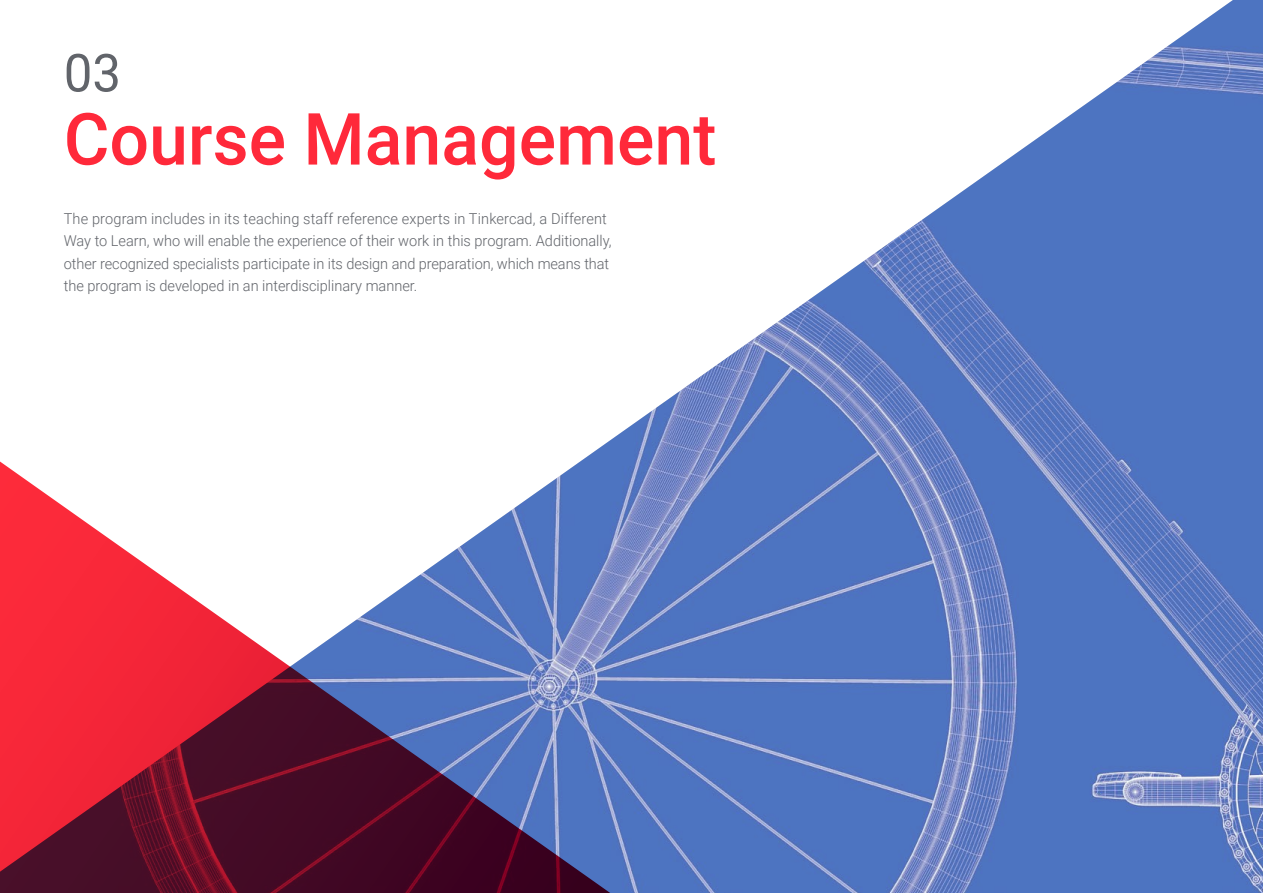
<style>
.page{position:relative;width:1263px;height:893px;background:#fff}
.page>*{position:absolute;margin:0;border:0;box-sizing:border-box;transform-origin:0 0}
.t1{font:500 72px "Roboto";color:#ff293a}
.t2{font:52.5px "Roboto";color:#61646a}
.t3{font:300 15px/22.5px "Roboto";color:#61646a}
</style>
<div class="page">
<img style="left:602px;top:0;width:661px;height:893px">
<svg style="left:0;top:446px;width:640px;height:447px"></svg>
<h2 class="t2" style="left:64px;top:36px;width:59px">03</h2>
<h1 class="t1" style="left:64px;top:89px;width:654px">Course Management</h1>
<p class="t3" style="left:64px;top:207px;width:549px">The program includes in its teaching staff reference experts in Tinkercad, a Different Way to Learn, who will enable the experience of their work in this program. Additionally, other recognized specialists participate in its design and preparation, which means that the program is developed in an interdisciplinary manner.</p>
</div>
